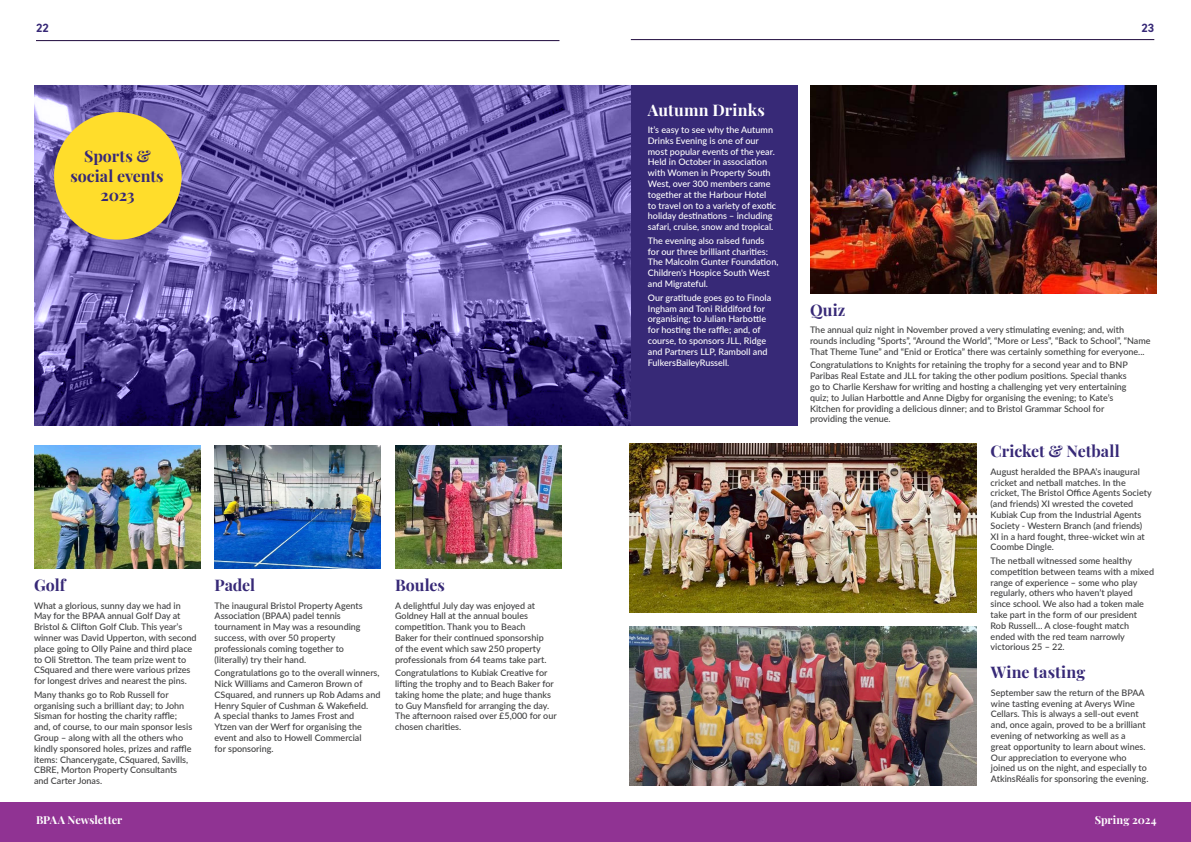
<style>
.page{position:relative;width:1191px;height:842px;background:#fff}
.page>*{position:absolute;margin:0;border:0;box-sizing:border-box;transform-origin:0 0}
.Headings_NEW{font:700 16px "Playfair Display";color:#372977}
.Heading_2{font:700 16px/19.2px "Playfair Display";letter-spacing:-.005em;color:#372977;text-align:center}
.Headings_NEW-2{font:700 16px "Playfair Display";letter-spacing:.015em;color:#fff}
.t1{font:700 12px "DIN2014";color:#372977}
.t2{font:700 11px "Playfair Display";color:#fff}
.BODY{font:500 9px/10.8px "Lato";color:#3e3e3f}
.BODY-2{font:500 9px/10.8px "Lato";color:#fff}
</style>
<div class="page">
<img style="left:34px;top:85px;width:597px;height:340px">
<div style="left:631px;top:85px;width:166px;height:340px;background:#372977"></div>
<img style="left:629px;top:444px;width:347px;height:169px">
<img style="left:34px;top:445px;width:166px;height:123px">
<img style="left:629px;top:626px;width:347px;height:159px">
<img style="left:395px;top:445px;width:166px;height:123px">
<img style="left:214px;top:445px;width:167px;height:123px">
<img style="left:810px;top:85px;width:347px;height:208px">
<div style="left:54px;top:112px;width:128px;height:128px;background:#ffdd2b;border-radius:50%"></div>
<hr style="left:36px;top:40px;width:523px;height:1px;background:#1f093c">
<hr style="left:631px;top:39px;width:523px;height:1px;background:#1f093c">
<div style="left:0;top:802px;width:595px;height:40px;background:#903393"></div>
<div style="left:595px;top:802px;width:596px;height:40px;background:#903393"></div>
<h2 class="t1" style="left:36px;top:20px;width:14px">22</h2>
<h2 class="t1" style="left:1141px;top:20px;width:14px">23</h2>
<p class="Heading_2" style="left:70px;top:145px;width:95px">Sports &amp; social events<br>2023</p>
<p class="Headings_NEW" style="left:34px;top:572px;width:33px">Golf</p>
<p class="BODY" style="left:34px;top:599px;width:164px">What a glorious, sunny day we had in May for the BPAA annual Golf Day at Bristol &amp; Clifton Golf Club. This year’s winner was David Upperton, with second place going to Olly Paine and third place to Oli Stretton. The team prize went to CSquared and there were various prizes for longest drives and nearest the pins.</p>
<p class="BODY" style="left:34px;top:689px;width:160px">Many thanks go to Rob Russell for organising such a brilliant day; to John Sisman for hosting the charity raffle; and, of course, to our main sponsor Iesis Group – along with all the others who kindly sponsored holes, prizes and raffle items: Chancerygate, CSquared, Savills, CBRE, Morton Property Consultants and Carter Jonas.</p>
<p class="Headings_NEW" style="left:214px;top:572px;width:42px">Padel</p>
<p class="BODY" style="left:214px;top:599px;width:149px">The inaugural Bristol Property Agents Association (BPAA) padel tennis tournament in May was a resounding success, with over 50 property professionals coming together to (literally) try their hand.</p>
<p class="BODY" style="left:214px;top:667px;width:167px">Congratulations go to the overall winners, Nick Williams and Cameron Brown of CSquared, and runners up Rob Adams and Henry Squier of Cushman &amp; Wakefield.<br>A special thanks to James Frost and<br>Ytzen van der Werf for organising the event and also to Howell Commercial<br>for sponsoring.</p>
<p class="Headings_NEW" style="left:395px;top:572px;width:51px">Boules</p>
<p class="BODY" style="left:395px;top:599px;width:153px">A delightful July day was enjoyed at Goldney Hall at the annual boules competition. Thank you to Beach Baker for their continued sponsorship of the event which saw 250 property professionals from 64 teams take part.</p>
<p class="BODY" style="left:395px;top:667px;width:163px">Congratulations to Kubiak Creative for lifting the trophy and to Beach Baker for taking home the plate; and huge thanks to Guy Mansfield for arranging the day.<br>The afternoon raised over £5,000 for our chosen charities.</p>
<p class="Headings_NEW-2" style="left:648px;top:97px;width:119px">Autumn Drinks</p>
<p class="BODY-2" style="left:648px;top:124px;width:130px">It’s easy to see why the Autumn<br>Drinks Evening is one of our most popular events of the year.<br>Held in October in association with Women in Property South<br>West, over 300 members came together at the Harbour Hotel to travel on to a variety of exotic holiday destinations – including safari, cruise, snow and tropical.</p>
<p class="BODY-2" style="left:648px;top:235px;width:132px">The evening also raised funds<br>for our three brilliant charities:<br>The Malcolm Gunter Foundation,<br>Children's Hospice South West and Migrateful.</p>
<p class="BODY-2" style="left:648px;top:292px;width:125px">Our gratitude goes go to Finola<br>Ingham and Toni Riddiford for organising; to Julian Harbottle for hosting the raffle; and, of course, to sponsors JLL, Ridge and Partners LLP, Ramboll and<br>FulkersBaileyRussell.</p>
<p class="Headings_NEW" style="left:810px;top:297px;width:37px">Quiz</p>
<p class="BODY" style="left:810px;top:324px;width:342px">The annual quiz night in November proved a very stimulating evening; and, with rounds including “Sports”, “Around the World”, “More or Less”, “Back to School”, “Name<br>That Theme Tune” and “Enid or Erotica” there was certainly something for everyone...</p>
<p class="BODY" style="left:810px;top:359px;width:319px">Congratulations to Knights for retaining the trophy for a second year and to BNP Paribas Real Estate and JLL for taking the other podium positions. Special thanks go to Charlie Kershaw for writing and hosting a challenging yet very entertaining quiz; to Julian Harbottle and Anne Digby for organising the evening; to Kate’s Kitchen for providing a delicious dinner; and to Bristol Grammar School for providing the venue.</p>
<p class="Headings_NEW" style="left:990px;top:439px;width:131px">Cricket &amp; Netball</p>
<p class="BODY" style="left:990px;top:466px;width:163px">August heralded the BPAA’s inaugural cricket and netball matches. In the cricket, The Bristol Office Agents Society (and friends) XI wrested the coveted Kubiak Cup from the Industrial Agents Society - Western Branch (and friends)<br>XI in a hard fought, three-wicket win at Coombe Dingle.</p>
<p class="BODY" style="left:990px;top:555px;width:165px">The netball witnessed some healthy competition between teams with a mixed range of experience – some who play regularly, others who haven’t played since school. We also had a token male take part in the form of our president Rob Russell… A close-fought match ended with the red team narrowly victorious 25 – 22.</p>
<p class="Headings_NEW" style="left:991px;top:660px;width:96px">Wine tasting</p>
<p class="BODY" style="left:991px;top:687px;width:159px">September saw the return of the BPAA wine tasting evening at Averys Wine Cellars. This is always a sell-out event and, once again, proved to be a brilliant evening of networking as well as a<br>great opportunity to learn about wines.<br>Our appreciation to everyone who joined us on the night, and especially to AtkinsRéalis for sponsoring the evening.</p>
<p class="t2" style="left:36px;top:812px;width:88px">BPAA Newsletter</p>
<p class="t2" style="left:1094px;top:812px;width:63px">Spring 2024</p>
</div>
